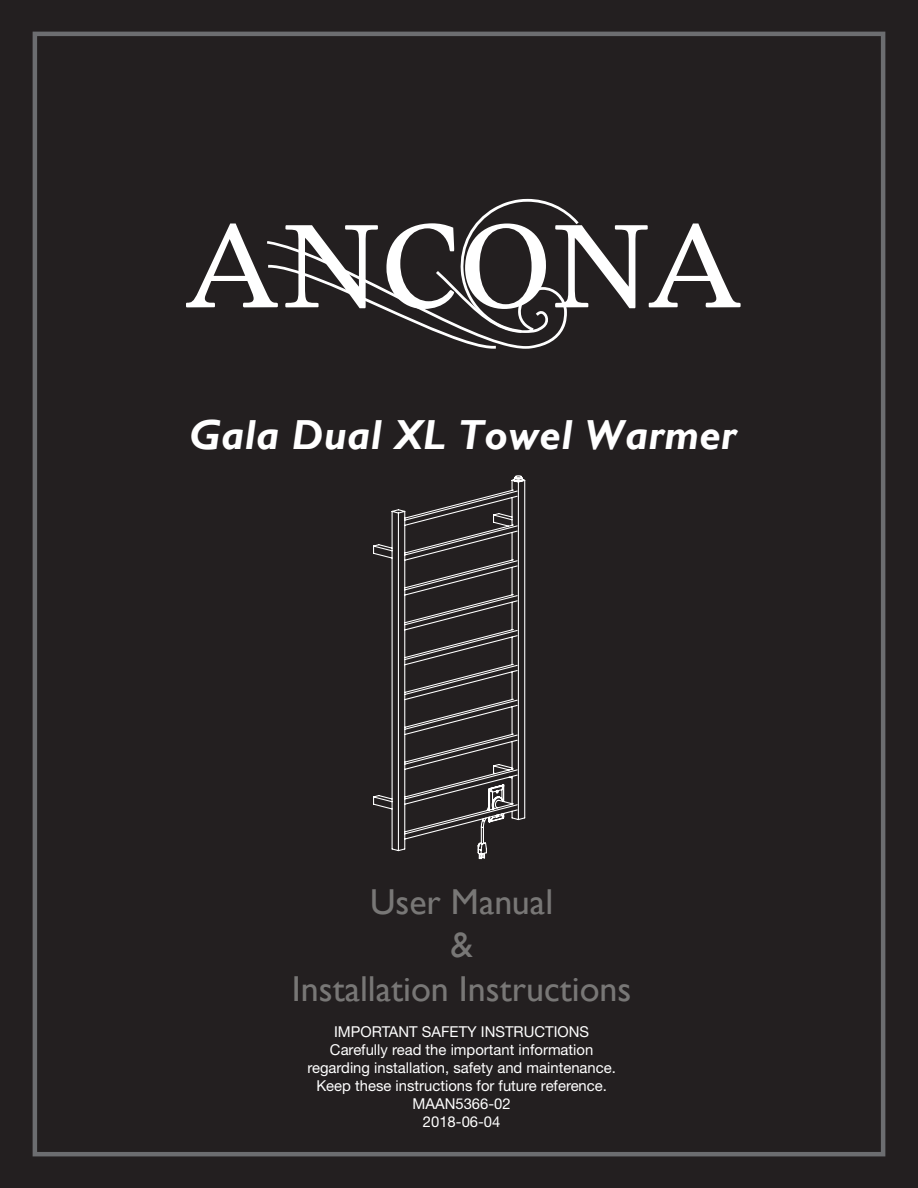
<style>
.page{position:relative;width:918px;height:1188px;background:#231f20}
.page>*{position:absolute;margin:0;border:0;box-sizing:border-box;transform-origin:0 0}
.t1{font:italic 700 42px "Gill Sans";letter-spacing:.01em;color:#fff}
.t2{font:36px/43.2px "Gill Sans";color:#787776;text-align:center}
.t3{font:15px/18px "Helvetica Neue LT Std";color:#fff;text-align:center}
</style>
<div class="page">
<svg style="left:186px;top:199px;width:555px;height:150px"></svg>
<div style="left:33px;top:32px;width:852px;height:1124px;border:4px solid #6c6d70"></div>
<svg style="left:373px;top:475px;width:153px;height:385px"></svg>
<h1 class="t1" style="left:190px;top:410px;width:548px">Gala Dual XL Towel Warmer</h1>
<h2 class="t2" style="left:292px;top:880px;width:341px">User Manual<br>&amp;<br>Installation Instructions</h2>
<p class="t3" style="left:307px;top:1022px;width:310px">IMPORTANT SAFETY INSTRUCTIONS<br>Carefully read the important information regarding installation, safety and maintenance.<br>Keep these instructions for future reference.<br>MAAN5366-02<br>2018-06-04</p>
</div>
